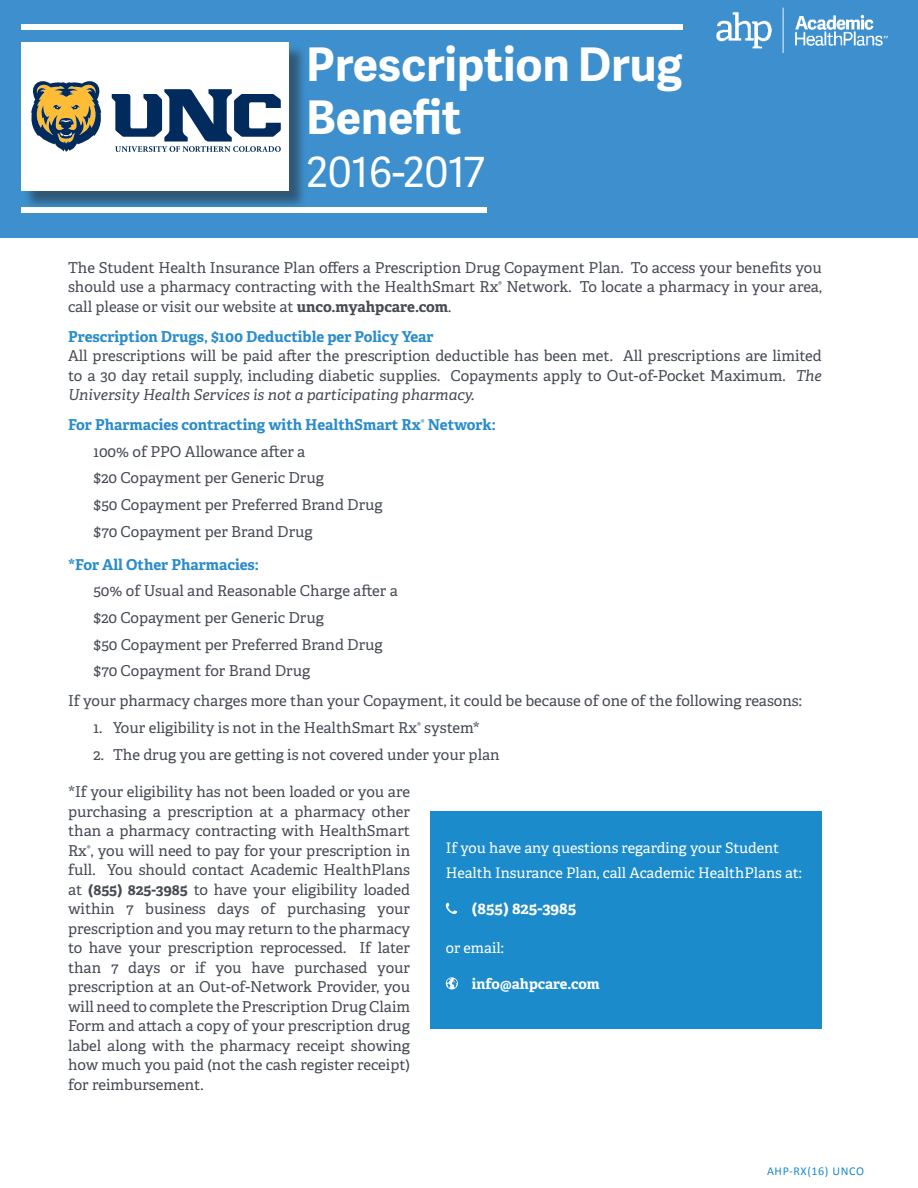
<style>
.page{position:relative;width:918px;height:1188px;background:#fff}
.page>*{position:absolute;margin:0;border:0;box-sizing:border-box;transform-origin:0 0}
.t1{font:700 46.35px/52.8px "Adelle Sans";color:#fff}
.t2{font:41.7px "Adelle Sans";color:#fff}
.t3{font:700 15.9px "Adelle";letter-spacing:-.005em;color:#fff}
.t4{font:15px/19.5px "Adelle";color:#464b54;text-align:justify}
.t5{font:700 15px "Adelle";color:#2a8ccb}
.t6{font:14.55px/24.6px "Adelle";color:#fff}
.t7{font:700 14.55px "Adelle";letter-spacing:-.005em;color:#fff}
.t8{font:12px "Calibri";letter-spacing:.05em;color:#1b8bcb}
.s1{font-weight:700}
.s2{font-style:italic}
.s3{font-weight:700;color:#2a8ccb}
</style>
<div class="page">
<div style="left:0;top:0;width:918px;height:238px;background:#3d90cd"></div>
<div style="left:21px;top:24px;width:662px;height:6px;background:#fff"></div>
<div style="left:21px;top:207px;width:466px;height:6px;background:#fff"></div>
<div style="left:23px;top:45px;width:285px;height:164px;background:#231f20;opacity:.5"></div>
<div style="left:21px;top:42px;width:268px;height:149px;background:#fff"></div>
<svg style="left:31px;top:81px;width:71px;height:71px"></svg>
<svg style="left:112px;top:89px;width:169px;height:63px"></svg>
<img style="left:716px;top:7px;width:172px;height:46px">
<div style="left:430px;top:812px;width:392px;height:217px;background:#1b8bcb"></div>
<svg style="left:446px;top:903px;width:11px;height:11px"></svg>
<svg style="left:446px;top:977px;width:12px;height:12px"></svg>
<h1 class="t1" style="left:306px;top:37px;width:378px">Prescription Drug<br>Benefit</h1>
<h2 class="t2" style="left:306px;top:142px;width:180px">2016-2017</h2>
<p class="t4" style="left:68px;top:258px;width:755px">The Student Health Insurance Plan offers a Prescription Drug Copayment Plan. To access your benefits you should use a pharmacy contracting with the HealthSmart Rx<sup>®</sup> Network. To locate a pharmacy in your area, call please or visit our website at <span class="s1">unco.myahpcare.com</span>.</p>
<p class="t5" style="left:68px;top:327px;width:367px">Prescription Drugs, $100 Deductible per Policy Year</p>
<p class="t4" style="left:68px;top:346px;width:755px">All prescriptions will be paid after the prescription deductible has been met. All prescriptions are limited to a 30 day retail supply, including diabetic supplies. Copayments apply to Out-of-Pocket Maximum. <span class="s2">The University Health Services is not a participating pharmacy.</span></p>
<p class="t4" style="left:94px;top:412px;width:404px;line-height:26.7px;text-align:left;text-indent:-25px"><span class="s3">For Pharmacies contracting with HealthSmart Rx</span><sup>®</sup> <span class="s3">Network:<br></span>100% of PPO Allowance after a<br>$20 Copayment per Generic Drug<br>$50 Copayment per Preferred Brand Drug<br>$70 Copayment per Brand Drug</p>
<p class="t5" style="left:68px;top:555px;width:192px">*For All Other Pharmacies:</p>
<p class="t4" style="left:94px;top:578px;width:306px;line-height:26.7px;text-align:left">50% of Usual and Reasonable Charge after a $20 Copayment per Generic Drug<br>$50 Copayment per Preferred Brand Drug $70 Copayment for Brand Drug</p>
<p class="t4" style="left:68px;top:691px;width:735px">If your pharmacy charges more than your Copayment, it could be because of one of the following reasons:</p>
<p class="t4" style="left:94px;top:718px;width:388px">1. Your eligibility is not in the HealthSmart Rx<sup>®</sup> system*</p>
<p class="t4" style="left:94px;top:745px;width:408px">2. The drug you are getting is not covered under your plan</p>
<p class="t4" style="left:68px;top:782px;width:344px">*If your eligibility has not been loaded or you are purchasing a prescription at a pharmacy other than a pharmacy contracting with HealthSmart Rx<sup>®</sup>, you will need to pay for your prescription in full. You should contact Academic HealthPlans at <span class="s1">(855) 825-3985</span> to have your eligibility loaded within 7 business days of purchasing your prescription and you may return to the pharmacy to have your prescription reprocessed. If later than 7 days or if you have purchased your prescription at an Out-of-Network Provider, you will need to complete the Prescription Drug Claim Form and attach a copy of your prescription drug label along with the pharmacy receipt showing how much you paid (not the cash register receipt) for reimbursement.</p>
<p class="t6" style="left:446px;top:836px;width:357px">If you have any questions regarding your Student<br>Health Insurance Plan, call Academic HealthPlans at:</p>
<p class="t3" style="left:472px;top:898px;width:106px">(855) 825-3985</p>
<p class="t6" style="left:446px;top:936px;width:59px">or email:</p>
<p class="t7" style="left:472px;top:975px;width:129px">info@ahpcare.com</p>
<p class="t8" style="left:767px;top:1163px;width:98px">AHP-RX(16) UNCO</p>
</div>
